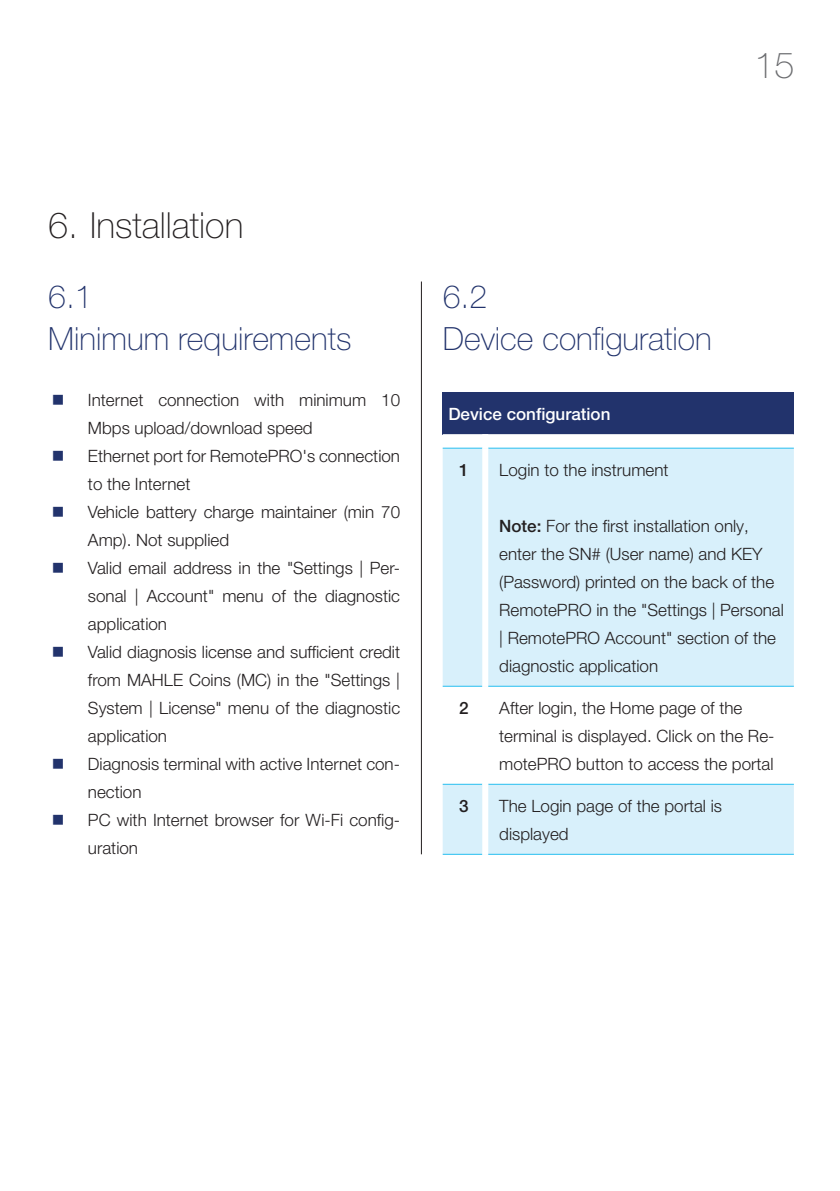
<style>
.page{position:relative;width:840px;height:1191px;background:#fff}
.page>*{position:absolute;margin:0;border:0;box-sizing:border-box;transform-origin:0 0}
.t1{font:100 36px "Helvetica Neue LT Pro";color:#231f20}
.t2{font:100 36px "Helvetica Neue LT Pro";color:#6c6d70}
.t3{font:100 32px/42px "Helvetica Neue LT Pro";color:#22336c}
.XX___100___Wide___Co{font:300 17px/28px "Helvetica Neue LT Pro";color:#231f20}
.XX___100___Wide___Co-2{font:500 17px "Helvetica Neue LT Pro";color:#fff}
.XX___100___Wide___Co-3{font:500 17px "Helvetica Neue LT Pro";color:#231f20}
.s1{color:#22336c}
.s2{font-weight:500}
</style>
<div class="page">
<hr style="left:420px;top:281px;width:1px;height:573px;background:#231f20">
<div style="left:442px;top:392px;width:351px;height:42px;background:#22336c"></div>
<svg style="left:442px;top:434px;width:351px;height:14px"></svg>
<svg style="left:442px;top:449px;width:351px;height:405px;fill:#d8f0fb"></svg>
<hr style="left:442px;top:686px;width:40px;height:1px;background:#26bff0">
<hr style="left:442px;top:854px;width:40px;height:1px;background:#26bff0">
<div style="left:482px;top:434px;width:6px;height:14px;background:#fff"></div>
<hr style="left:488px;top:448px;width:305px;height:1px;background:#26bff0">
<hr style="left:488px;top:784px;width:305px;height:1px;background:#26bff0">
<hr style="left:442px;top:448px;width:40px;height:1px;background:#26bff0">
<hr style="left:442px;top:784px;width:40px;height:1px;background:#26bff0">
<div style="left:482px;top:448px;width:6px;height:238px;background:#fff"></div>
<div style="left:482px;top:784px;width:6px;height:70px;background:#fff"></div>
<hr style="left:488px;top:686px;width:305px;height:1px;background:#26bff0">
<hr style="left:488px;top:854px;width:305px;height:1px;background:#26bff0">
<h1 class="t2" style="left:754px;top:44px;width:42px">15</h1>
<p class="t1" style="left:48px;top:204px;width:196px">6. Installation</p>
<p class="t3" style="left:48px;top:275px;width:304px">6.1<br>Minimum requirements</p>
<p class="XX___100___Wide___Co" style="left:88px;top:386px;width:313px;text-indent:-36px"><span class="s1">■</span> Internet connection with minimum 10<br>Mbps upload/download speed</p>
<p class="XX___100___Wide___Co" style="left:88px;top:442px;width:313px;text-indent:-36px"><span class="s1">■</span> Ethernet port for RemotePRO's connection to the Internet</p>
<p class="XX___100___Wide___Co" style="left:88px;top:498px;width:313px;text-indent:-36px"><span class="s1">■</span> Vehicle battery charge maintainer (min 70<br>Amp). Not supplied</p>
<p class="XX___100___Wide___Co" style="left:88px;top:554px;width:313px;text-align:justify;text-indent:-36px"><span class="s1">■</span> Valid email address in the "Settings | Per&shy;sonal | Account" menu of the diagnostic application</p>
<p class="XX___100___Wide___Co" style="left:88px;top:638px;width:313px;text-align:justify;text-indent:-36px"><span class="s1">■</span> Valid diagnosis license and sufficient credit from MAHLE Coins (MC) in the "Settings | System | License" menu of the diagnostic application</p>
<p class="XX___100___Wide___Co" style="left:88px;top:750px;width:313px;text-indent:-36px"><span class="s1">■</span> Diagnosis terminal with active Internet con&shy;nection</p>
<p class="XX___100___Wide___Co" style="left:88px;top:806px;width:313px;text-indent:-36px"><span class="s1">■</span> PC with Internet browser for Wi-Fi config&shy;uration</p>
<p class="t3" style="left:442px;top:275px;width:270px">6.2<br>Device configuration</p>
<p class="XX___100___Wide___Co-2" style="left:448px;top:404px;width:163px">Device configuration</p>
<p class="XX___100___Wide___Co-3" style="left:459px;top:460px;width:11px">1</p>
<p class="XX___100___Wide___Co" style="left:499px;top:456px;width:171px">Login to the instrument</p>
<p class="XX___100___Wide___Co" style="left:499px;top:512px;width:286px"><span class="s2">Note:</span> For the first installation only, enter the SN# (User name) and KEY (Password) printed on the back of the RemotePRO in the "Settings | Personal | RemotePRO Account" section of the diagnostic application</p>
<p class="XX___100___Wide___Co-3" style="left:459px;top:698px;width:11px">2</p>
<p class="XX___100___Wide___Co" style="left:499px;top:694px;width:276px">After login, the Home page of the terminal is displayed. Click on the Re&shy;motePRO button to access the portal</p>
<p class="XX___100___Wide___Co-3" style="left:459px;top:796px;width:11px">3</p>
<p class="XX___100___Wide___Co" style="left:499px;top:792px;width:224px">The Login page of the portal is displayed</p>
</div>
